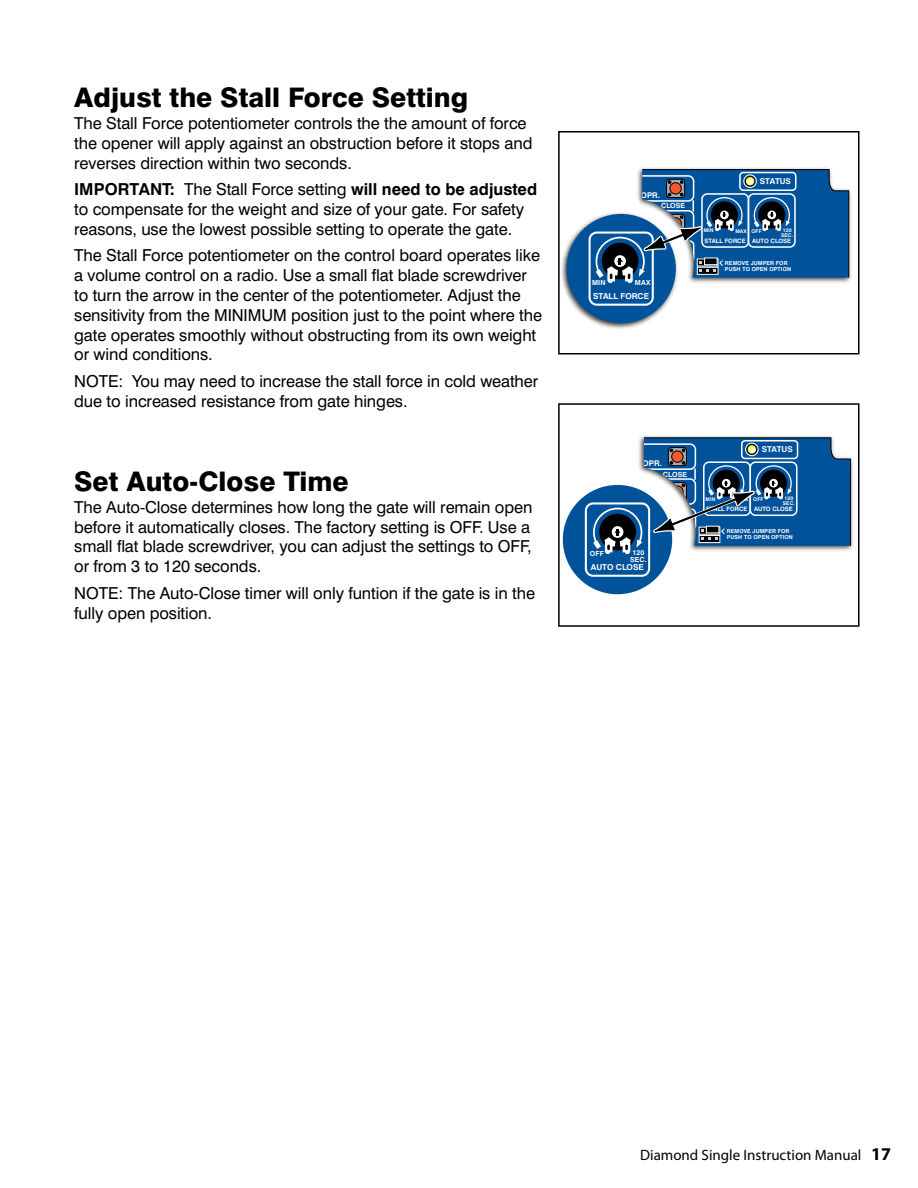
<style>
.page{position:relative;width:918px;height:1188px;background:#fff}
.page>*{position:absolute;margin:0;border:0;box-sizing:border-box;transform-origin:0 0}
.t1{font:800 27px "Swiss 721 BT";color:#000}
.t2{font:16.5px/19.8px "Swiss 721 BT";letter-spacing:-.005em;color:#000}
.t3{font:15px "Myriad Pro";color:#000}
.t4{font:700 8.25px "Swiss 721 BT";color:#fff}
.t5{font:700 8.1px "Swiss 721 BT";color:#fff}
.t6{font:700 7.8px "Swiss 721 BT";color:#fff}
.t7{font:700 6.9px/6.1px "Swiss 721 BT";letter-spacing:.02em;color:#fff;text-align:center}
.t8{font:700 6px "Swiss 721 BT";color:#fff}
.t9{font:700 6px "Swiss 721 BT";color:#fff;scale:.86 1}
.t10{font:700 5.55px/6.1px "Swiss 721 BT";letter-spacing:.02em;color:#fff}
.t11{font:700 5.1px/4.5px "Swiss 721 BT";letter-spacing:.02em;color:#fff;text-align:center}
.s1{font-weight:700}
.s2{font-weight:700;font-size:18px}
</style>
<div class="page">
<img style="left:640px;top:167px;width:212px;height:113px">
<img style="left:561px;top:218px;width:116px;height:111px">
<div style="left:567px;top:214px;width:109px;height:109px;background:#00539b;border-radius:50%"></div>
<div style="left:589px;top:232px;width:65px;height:74px;border:2px solid #fff;border-radius:7px"></div>
<svg style="left:595px;top:169px;width:255px;height:114px"></svg>
<div style="left:558px;top:131px;width:302px;height:223px;border:2px solid #000"></div>
<img style="left:562px;top:435px;width:292px;height:160px">
<div style="left:563px;top:485px;width:109px;height:109px;background:#00539b;border-radius:50%"></div>
<div style="left:585px;top:502px;width:65px;height:75px;border:2px solid #fff;border-radius:7px"></div>
<svg style="left:592px;top:437px;width:259px;height:117px"></svg>
<div style="left:558px;top:403px;width:302px;height:224px;border:2px solid #000"></div>
<h1 class="t1" style="left:74px;top:81px;width:395px">Adjust the Stall Force Setting</h1>
<p class="t2" style="left:74px;top:113px;width:460px">The Stall Force potentiometer controls the the amount of force the opener will apply against an obstruction before it stops and reverses direction within two seconds.</p>
<p class="t2" style="left:74px;top:179px;width:464px"><span class="s1">IMPORTANT:</span> The Stall Force setting <span class="s1">will need to be adjusted </span>to compensate for the weight and size of your gate. For safety reasons, use the lowest possible setting to operate the gate.</p>
<p class="t2" style="left:74px;top:246px;width:469px">The Stall Force potentiometer on the control board operates like a volume control on a radio. Use a small flat blade screwdriver to turn the arrow in the center of the potentiometer. Adjust the sensitivity from the MINIMUM position just to the point where the gate operates smoothly without obstructing from its own weight or wind conditions.</p>
<p class="t2" style="left:74px;top:371px;width:466px">NOTE: You may need to increase the stall force in cold weather due to increased resistance from gate hinges.</p>
<h1 class="t1" style="left:74px;top:465px;width:276px">Set Auto-Close Time</h1>
<p class="t2" style="left:74px;top:497px;width:460px">The Auto-Close determines how long the gate will remain open before it automatically closes. The factory setting is OFF. Use a small flat blade screwdriver, you can adjust the settings to OFF, or from 3 to 120 seconds.</p>
<p class="t2" style="left:74px;top:583px;width:462px">NOTE: The Auto-Close timer will only funtion if the gate is in the fully open position.</p>
<p class="t6" style="left:625px;top:191px;width:37px">1st OPR.</p>
<p class="t7" style="left:592px;top:279px;width:15px">MIN</p>
<p class="t7" style="left:635px;top:280px;width:17px">MAX</p>
<p class="t4" style="left:593px;top:291px;width:58px">STALL FORCE</p>
<p class="t5" style="left:760px;top:176px;width:32px">STATUS</p>
<p class="t11" style="left:781px;top:228px;width:14px">120<br>SEC.</p>
<p class="t11" style="left:704px;top:228px;width:11px">MIN</p>
<p class="t11" style="left:735px;top:229px;width:28px">MAX OFF</p>
<p class="t10" style="left:725px;top:260px;width:68px">REMOVE JUMPER FOR<br>PUSH TO OPEN OPTION</p>
<p class="t8" style="left:704px;top:237px;width:43px">STALL FORCE</p>
<p class="t8" style="left:752px;top:237px;width:40px">AUTO CLOSE</p>
<p class="t6" style="left:627px;top:459px;width:37px">1st OPR.</p>
<p class="t7" style="left:590px;top:551px;width:16px">OFF</p>
<p class="t7" style="left:630px;top:550px;width:18px">120<br>SEC.</p>
<p class="t4" style="left:591px;top:563px;width:54px">AUTO CLOSE</p>
<p class="t9" style="left:679px;top:468px;width:15px">WHT</p>
<p class="t5" style="left:762px;top:445px;width:32px">STATUS</p>
<p class="t11" style="left:783px;top:496px;width:14px">120<br>SEC.</p>
<p class="t11" style="left:706px;top:496px;width:11px">MIN</p>
<p class="t11" style="left:737px;top:497px;width:28px">MAX OFF</p>
<p class="t10" style="left:727px;top:528px;width:68px">REMOVE JUMPER FOR<br>PUSH TO OPEN OPTION</p>
<p class="t8" style="left:706px;top:506px;width:43px">STALL FORCE</p>
<p class="t8" style="left:754px;top:506px;width:40px">AUTO CLOSE</p>
<p class="t3" style="left:640px;top:1146px;width:252px">Diamond Single Instruction Manual <span class="s2">17</span></p>
</div>
